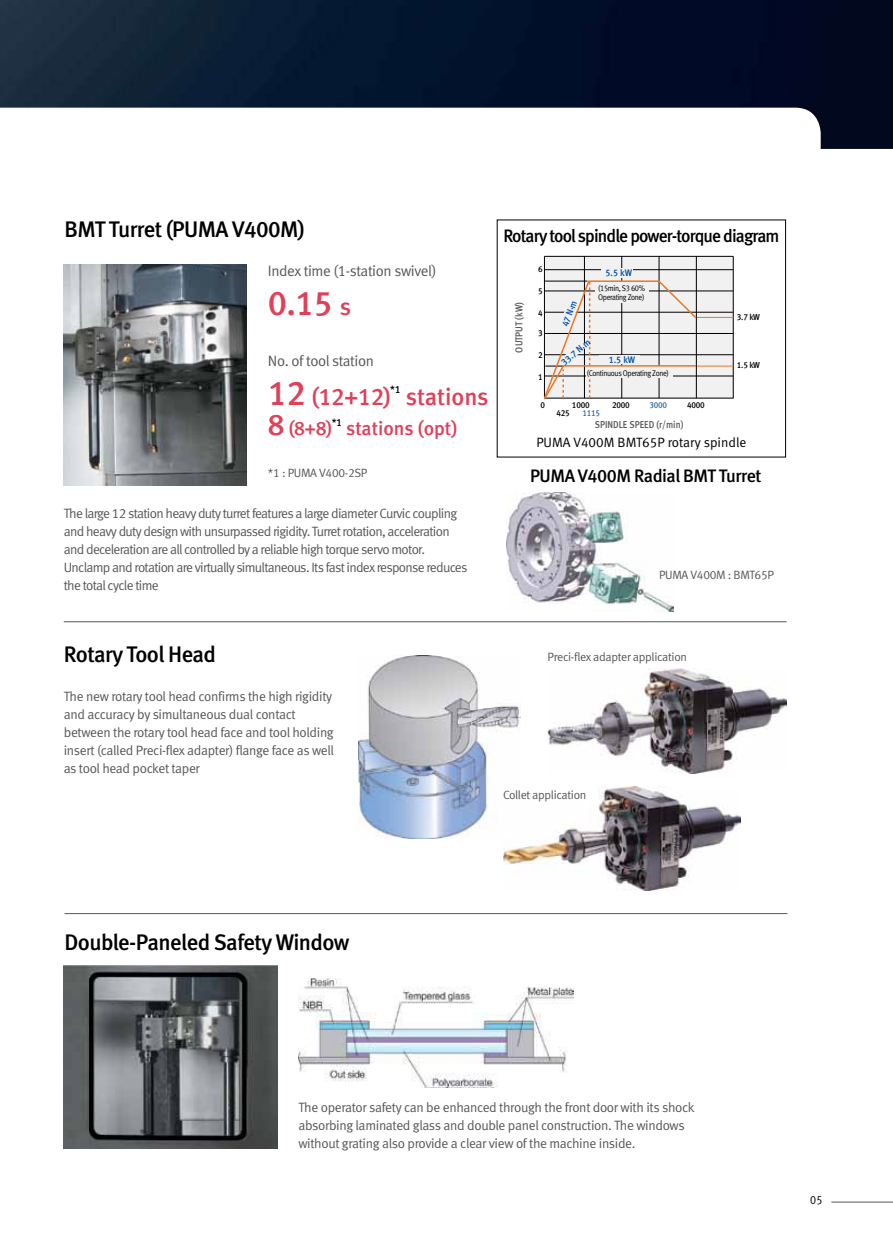
<style>
.page{position:relative;width:893px;height:1234px;background:#fff}
.page>*{position:absolute;margin:0;border:0;box-sizing:border-box;transform-origin:0 0}
.t1{font:34.5px "Meta Medium LF";color:#df405a}
.t2{font:24px "Meta Medium LF";letter-spacing:-.005em;color:#df405a}
.t3{font:22.5px "Meta Medium LF";letter-spacing:-.025em;color:#000}
.t4{font:19.5px "Meta Medium LF";color:#df405a}
.t5{font:18px "Meta Medium LF";letter-spacing:-.05em;color:#000}
.t6{font:18px "Meta Medium LF";letter-spacing:-.025em;color:#000}
.t7{font:15px "Meta Normal LF";letter-spacing:-.025em;color:#58585b}
.t8{font:13.5px/18px "Meta Normal LF";letter-spacing:-.035em;color:#58585b}
.t9{font:13.5px "Meta Normal LF";color:#000}
.t10{font:12px "Meta Normal LF";letter-spacing:-.025em;color:#58585b}
.t11{font:12px "Meta Normal LF";color:#000;scale:.9 1}
.t12{font:10.5px "Meta Medium LF";color:#000}
.t13{font:10.05px "Meta Medium LF";color:#58585b;scale:.9 1}
.t14{font:9.45px "Meta Medium LF";color:#014da2;scale:.95 1}
.t15{font:8.7px "Meta Medium LF";letter-spacing:-.03em;color:#000;scale:.95 1}
.t16{font:8.7px "Meta Medium LF";letter-spacing:-.03em;color:#376aa9;scale:.95 1}
.t17{font:8.25px/9px "Meta Normal LF";letter-spacing:-.05em;color:#000;scale:.91 1}
.s1{font-size:24px}
.s2{font-size:34.5px}
.s3{font-size:30px}
</style>
<div class="page">
<img style="left:0;top:0;width:893px;height:149px">
<img style="left:64px;top:264px;width:183px;height:221px">
<hr style="left:64px;top:621px;width:723px;height:1px;background:#58585b">
<hr style="left:64px;top:913px;width:723px;height:1px;background:#58585b">
<img style="left:64px;top:965px;width:213px;height:183px">
<img style="left:507px;top:492px;width:166px;height:119px">
<img style="left:359px;top:655px;width:161px;height:183px">
<img style="left:548px;top:668px;width:239px;height:105px">
<img style="left:503px;top:786px;width:238px;height:103px">
<img style="left:299px;top:978px;width:274px;height:109px">
<hr style="left:831px;top:1201px;width:62px;height:1px;background:#58585b">
<div style="left:544px;top:256px;width:190px;height:142px;background:#f1f1f2"></div>
<hr style="left:544px;top:398px;width:189px;height:1px;background:#000">
<hr style="left:733px;top:256px;width:1px;height:142px;background:#000">
<hr style="left:544px;top:256px;width:189px;height:1px;background:#000">
<hr style="left:544px;top:269px;width:189px;height:1px;background:#000">
<hr style="left:695px;top:317px;width:38px;height:1px;background:#ea7725">
<hr style="left:695px;top:366px;width:38px;height:1px;background:#ea7725">
<hr style="left:544px;top:290px;width:189px;height:1px;background:#000">
<hr style="left:544px;top:312px;width:189px;height:1px;background:#000">
<hr style="left:544px;top:333px;width:189px;height:1px;background:#000">
<hr style="left:544px;top:354px;width:189px;height:1px;background:#000">
<hr style="left:544px;top:375px;width:189px;height:1px;background:#000">
<hr style="left:544px;top:256px;width:1px;height:142px;background:#000">
<hr style="left:696px;top:256px;width:1px;height:142px;background:#000">
<hr style="left:659px;top:256px;width:1px;height:142px;background:#000">
<hr style="left:621px;top:256px;width:1px;height:142px;background:#000">
<hr style="left:584px;top:256px;width:1px;height:142px;background:#000">
<div style="left:601px;top:268px;width:32px;height:9px;background:#f1f1f2"></div>
<svg style="left:543px;top:279px;width:155px;height:121px"></svg>
<h3 class="t3" style="left:64px;top:216px;width:242px">BMT Turret (PUMA V400M)</h3>
<p class="t7" style="left:268px;top:262px;width:170px">Index time (1-station swivel)</p>
<h1 class="t1" style="left:268px;top:283px;width:85px">0.15 <span class="s1">s</span></h1>
<p class="t7" style="left:268px;top:352px;width:108px">No. of tool station</p>
<h2 class="t2" style="left:268px;top:382px;width:124px"><span class="s2">12</span> (12+12)</h2>
<p class="t12" style="left:390px;top:383px;width:12px">*1</p>
<h2 class="t2" style="left:406px;top:382px;width:84px">stations</h2>
<h3 class="t4" style="left:268px;top:417px;width:66px"><span class="s3">8</span> (8+8)</h3>
<p class="t12" style="left:332px;top:416px;width:12px">*1</p>
<h3 class="t4" style="left:346px;top:417px;width:113px">stations (opt)</h3>
<p class="t10" style="left:268px;top:466px;width:101px">*1 : PUMA V400-2SP</p>
<p class="t8" style="left:64px;top:503px;width:405px">The large 12 station heavy duty turret features a large diameter Curvic coupling and heavy duty design with unsurpassed rigidity. Turret rotation, acceleration and deceleration are all controlled by a reliable high torque servo motor.<br>Unclamp and rotation are virtually simultaneous. Its fast index response reduces the total cycle time</p>
<h3 class="t5" style="left:503px;top:225px;width:278px">Rotary tool spindle power-torque diagram</h3>
<p class="t13" style="left:513px;top:352px;width:58px;rotate:-90deg">OUTPUT (kW)</p>
<p class="t15" style="left:538px;top:264px;width:6px">6</p>
<p class="t14" style="left:605px;top:267px;width:29px">5.5 kW</p>
<p class="t15" style="left:538px;top:285px;width:6px">5</p>
<p class="t15" style="left:538px;top:307px;width:6px">4</p>
<p class="t15" style="left:538px;top:328px;width:6px">3</p>
<p class="t15" style="left:538px;top:350px;width:6px">2</p>
<p class="t15" style="left:538px;top:371px;width:6px">1</p>
<p class="t17" style="left:598px;top:283px;width:53px">(15min, S3 60%<br>Operating Zone)</p>
<p class="t14" style="left:559px;top:324px;width:30px;rotate:-69deg">47 N.m</p>
<p class="t14" style="left:559px;top:359px;width:38px;rotate:-39deg">33.7 N.m</p>
<p class="t14" style="left:609px;top:354px;width:29px">1.5 kW</p>
<p class="t17" style="left:587px;top:368px;width:92px">(Continuous Operating Zone)</p>
<p class="t15" style="left:737px;top:311px;width:26px">3.7 kW</p>
<p class="t15" style="left:737px;top:360px;width:26px">1.5 kW</p>
<p class="t15" style="left:541px;top:400px;width:6px">0</p>
<p class="t15" style="left:572px;top:400px;width:20px">1000</p>
<p class="t15" style="left:612px;top:400px;width:20px">2000</p>
<p class="t16" style="left:649px;top:400px;width:20px">3000</p>
<p class="t15" style="left:687px;top:400px;width:20px">4000</p>
<p class="t15" style="left:556px;top:408px;width:16px">425</p>
<p class="t16" style="left:582px;top:408px;width:20px">1115</p>
<p class="t13" style="left:595px;top:419px;width:100px">SPINDLE SPEED (r/min)</p>
<p class="t9" style="left:536px;top:434px;width:211px">PUMA V400M BMT65P rotary spindle</p>
<h3 class="t6" style="left:530px;top:465px;width:233px">PUMA V400M Radial BMT Turret</h3>
<p class="t10" style="left:659px;top:568px;width:116px">PUMA V400M : BMT65P</p>
<h3 class="t3" style="left:64px;top:641px;width:154px">Rotary Tool Head</h3>
<p class="t8" style="left:64px;top:686px;width:272px">The new rotary tool head confirms the high rigidity and accuracy by simultaneous dual contact between the rotary tool head face and tool holding insert (called Preci-flex adapter) flange face as well as tool head pocket taper</p>
<p class="t10" style="left:548px;top:649px;width:141px">Preci-flex adapter application</p>
<p class="t10" style="left:503px;top:787px;width:85px">Collet application</p>
<h3 class="t3" style="left:64px;top:928px;width:287px">Double-Paneled Safety Window</h3>
<p class="t8" style="left:298px;top:1098px;width:398px">The operator safety can be enhanced through the front door with its shock absorbing laminated glass and double panel construction. The windows without grating also provide a clear view of the machine inside.</p>
<p class="t11" style="left:810px;top:1192px;width:15px">05</p>
</div>
